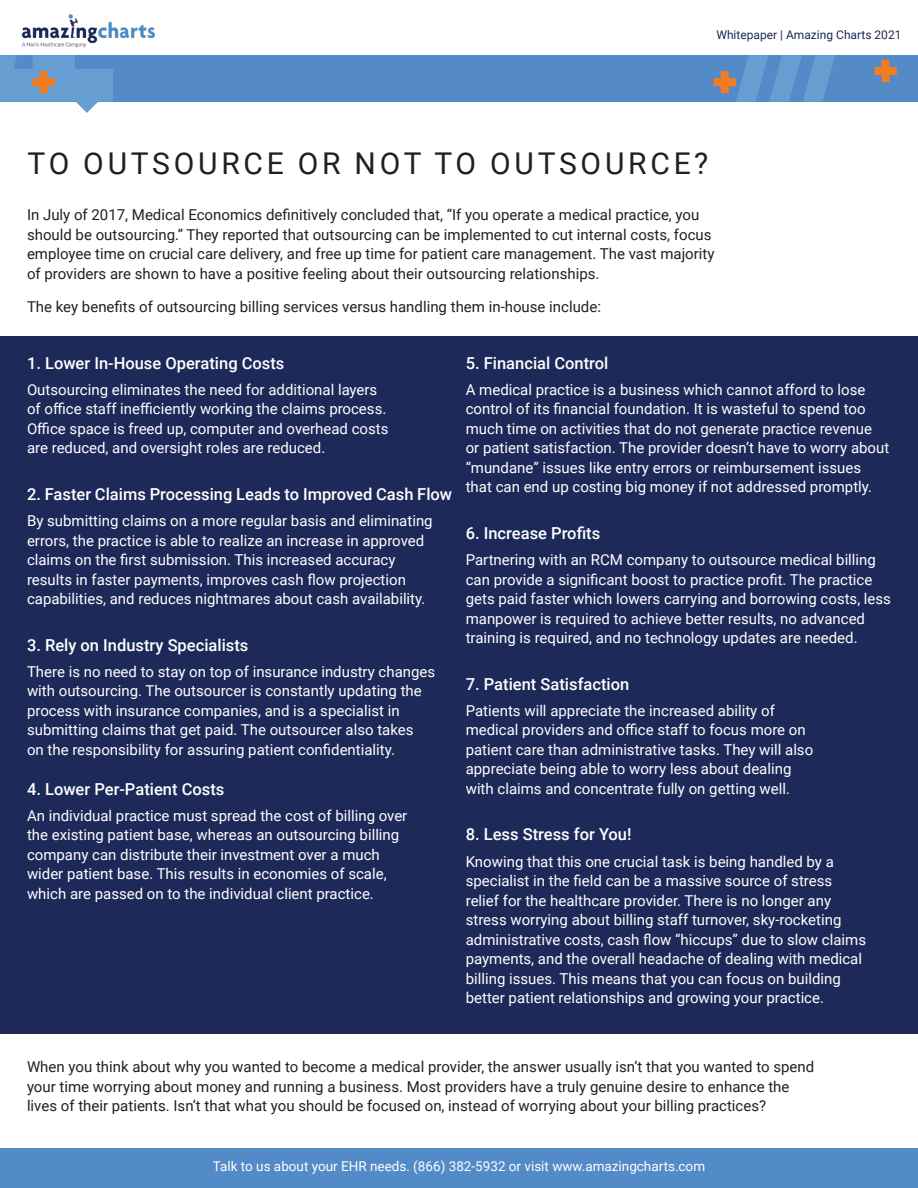
<style>
.page{position:relative;width:918px;height:1188px;background:#fff}
.page>*{position:absolute;margin:0;border:0;box-sizing:border-box;transform-origin:0 0}
.t1{font:30px "Roboto";letter-spacing:.125em;color:#231f20}
.question{font:500 16.5px "Roboto";color:#fff}
.EMR_Header_Par{font:15px/19.5px "Roboto";color:#fff}
.EMR_Header_Par-2{font:15px/19.5px "Roboto";color:#231f20}
.t2{font:13.5px "Roboto";color:#fff}
.t3{font:12px "Roboto";color:#1d2958}
</style>
<div class="page">
<div style="left:0;top:0;width:918px;height:102px;background:#548ac7"></div>
<svg style="left:0;top:54px;width:113px;height:59px"></svg>
<svg style="left:714px;top:54px;width:139px;height:48px"></svg>
<svg style="left:874px;top:60px;width:23px;height:22px"></svg>
<div style="left:0;top:0;width:918px;height:54px;background:#fff"></div>
<img style="left:22px;top:14px;width:133px;height:34px">
<div style="left:0;top:1148px;width:918px;height:40px;background:#538ac8"></div>
<div style="left:0;top:336px;width:918px;height:697px;background:#1d2958"></div>
<p class="t3" style="left:716px;top:26px;width:187px">Whitepaper | Amazing Charts 2021</p>
<p class="t1" style="left:28px;top:142px;width:682px">TO OUTSOURCE OR NOT TO OUTSOURCE?</p>
<p class="EMR_Header_Par-2" style="left:27px;top:205px;width:689px">In July of 2017, Medical Economics definitively concluded that, “If you operate a medical practice, you should be outsourcing.” They reported that outsourcing can be implemented to cut internal costs, focus employee time on crucial care delivery, and free up time for patient care management. The vast majority of providers are shown to have a positive feeling about their outsourcing relationships.</p>
<p class="EMR_Header_Par-2" style="left:27px;top:296px;width:576px">The key benefits of outsourcing billing services versus handling them in-house include:</p>
<p class="question" style="left:27px;top:351px;width:259px">1. Lower In-House Operating Costs</p>
<p class="EMR_Header_Par" style="left:27px;top:379px;width:363px">Outsourcing eliminates the need for additional layers of office staff inefficiently working the claims process.<br>Office space is freed up, computer and overhead costs are reduced, and oversight roles are reduced.</p>
<p class="question" style="left:27px;top:483px;width:427px">2. Faster Claims Processing Leads to Improved Cash Flow</p>
<p class="EMR_Header_Par" style="left:27px;top:511px;width:407px">By submitting claims on a more regular basis and eliminating errors, the practice is able to realize an increase in approved claims on the first submission. This increased accuracy results in faster payments, improves cash flow projection capabilities, and reduces nightmares about cash availability.</p>
<p class="question" style="left:27px;top:633px;width:223px">3. Rely on Industry Specialists</p>
<p class="EMR_Header_Par" style="left:27px;top:661px;width:410px">There is no need to stay on top of insurance industry changes with outsourcing. The outsourcer is constantly updating the process with insurance companies, and is a specialist in submitting claims that get paid. The outsourcer also takes<br>on the responsibility for assuring patient confidentiality.</p>
<p class="question" style="left:27px;top:777px;width:199px">4. Lower Per-Patient Costs</p>
<p class="EMR_Header_Par" style="left:27px;top:805px;width:382px">An individual practice must spread the cost of billing over the existing patient base, whereas an outsourcing billing company can distribute their investment over a much wider patient base. This results in economies of scale, which are passed on to the individual client practice.</p>
<p class="question" style="left:466px;top:351px;width:144px">5. Financial Control</p>
<p class="EMR_Header_Par" style="left:466px;top:379px;width:425px">A medical practice is a business which cannot afford to lose control of its financial foundation. It is wasteful to spend too much time on activities that do not generate practice revenue or patient satisfaction. The provider doesn’t have to worry about “mundane” issues like entry errors or reimbursement issues that can end up costing big money if not addressed promptly.</p>
<p class="question" style="left:466px;top:522px;width:136px">6. Increase Profits</p>
<p class="EMR_Header_Par" style="left:466px;top:550px;width:427px">Partnering with an RCM company to outsource medical billing can provide a significant boost to practice profit. The practice gets paid faster which lowers carrying and borrowing costs, less manpower is required to achieve better results, no advanced training is required, and no technology updates are needed.</p>
<p class="question" style="left:466px;top:672px;width:165px">7. Patient Satisfaction</p>
<p class="EMR_Header_Par" style="left:466px;top:700px;width:349px">Patients will appreciate the increased ability of medical providers and office staff to focus more on patient care than administrative tasks. They will also appreciate being able to worry less about dealing with claims and concentrate fully on getting well.</p>
<p class="question" style="left:466px;top:823px;width:167px">8. Less Stress for You!</p>
<p class="EMR_Header_Par" style="left:466px;top:851px;width:402px">Knowing that this one crucial task is being handled by a specialist in the field can be a massive source of stress relief for the healthcare provider. There is no longer any stress worrying about billing staff turnover, sky-rocketing administrative costs, cash flow “hiccups” due to slow claims payments, and the overall headache of dealing with medical billing issues. This means that you can focus on building better patient relationships and growing your practice.</p>
<p class="EMR_Header_Par-2" style="left:27px;top:1056px;width:789px">When you think about why you wanted to become a medical provider, the answer usually isn’t that you wanted to spend your time worrying about money and running a business. Most providers have a truly genuine desire to enhance the lives of their patients. Isn’t that what you should be focused on, instead of worrying about your billing practices?</p>
<p class="t2" style="left:213px;top:1156px;width:494px">Talk to us about your EHR needs. (866) 382-5932 or visit www.amazingcharts.com</p>
</div>
